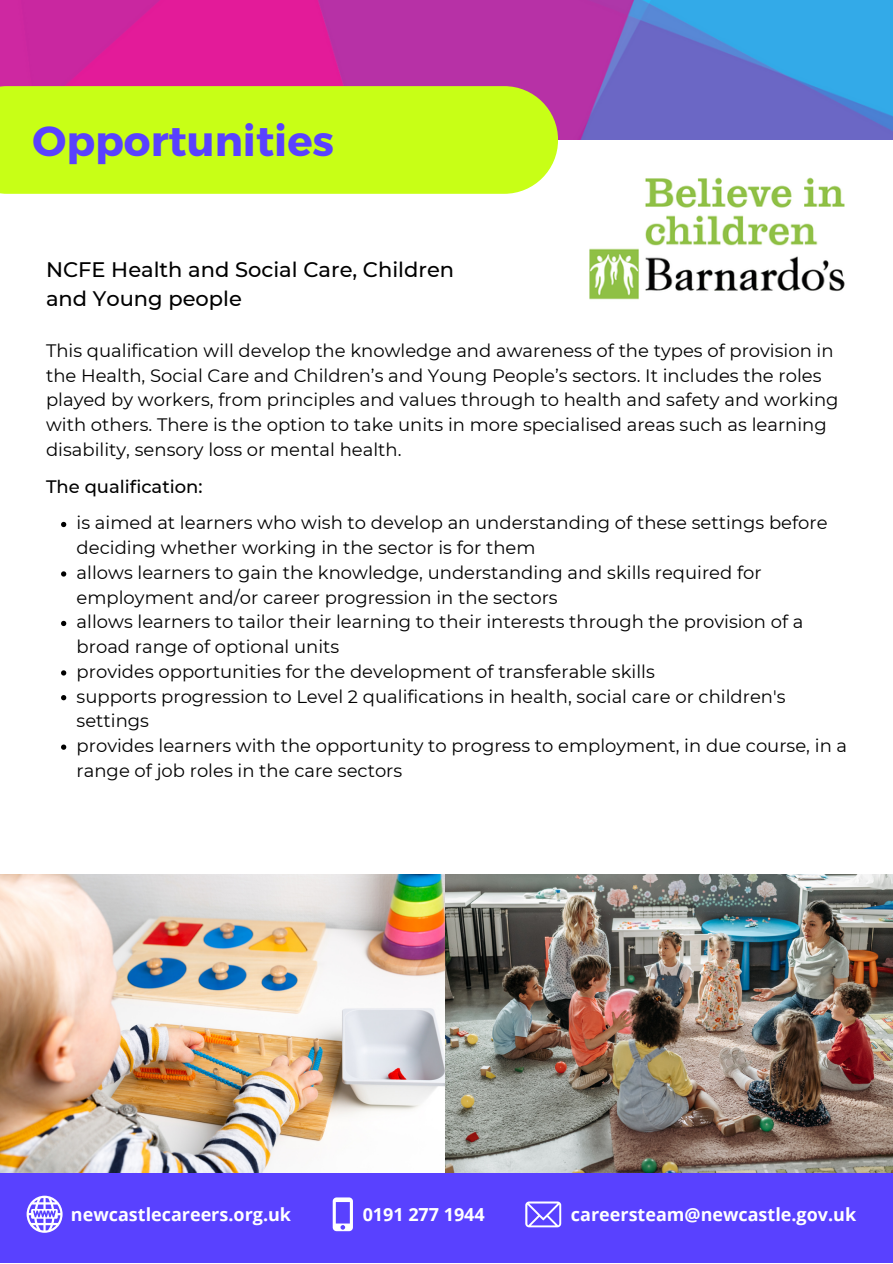
<style>
.page{position:relative;width:893px;height:1264px;background:#fff}
.page>*{position:absolute;margin:0;border:0;box-sizing:border-box;transform-origin:0 0}
.t1{font:700 42px "Montserrat";color:#5941ff}
.t2{font:500 21px "Montserrat";color:#000}
.t3{font:18px/24.8px "Montserrat";color:#000}
.t4{font:700 18px "Open Sans";color:#fff}
.t5{font:500 18px "Montserrat";color:#000}
</style>
<div class="page">
<div style="left:0;top:1173px;width:892px;height:89px;background:#5941ff"></div>
<img style="left:0;top:0;width:892px;height:140px">
<div style="left:0;top:86px;width:558px;height:108px;background:#c8ff16"></div>
<svg style="left:27px;top:1195px;width:36px;height:37px"></svg>
<svg style="left:525px;top:1201px;width:36px;height:26px"></svg>
<svg style="left:333px;top:1197px;width:20px;height:34px"></svg>
<img style="left:589px;top:177px;width:256px;height:123px">
<img style="left:0;top:874px;width:445px;height:298px">
<img style="left:445px;top:874px;width:447px;height:298px">
<svg style="left:61px;top:522px;width:5px;height:5px"></svg>
<svg style="left:61px;top:571px;width:5px;height:5px"></svg>
<svg style="left:61px;top:621px;width:5px;height:5px"></svg>
<svg style="left:61px;top:670px;width:5px;height:5px"></svg>
<svg style="left:61px;top:695px;width:5px;height:5px"></svg>
<svg style="left:61px;top:744px;width:5px;height:5px"></svg>
<p class="t1" style="left:33px;top:113px;width:303px">Opportunities</p>
<p class="t2" style="left:46px;top:256px;width:409px">NCFE Health and Social Care, Children</p>
<p class="t2" style="left:46px;top:285px;width:197px">and Young people</p>
<p class="t3" style="left:46px;top:338px;width:794px">This qualification will develop the knowledge and awareness of the types of provision in the Health, Social Care and Children’s and Young People’s sectors. It includes the roles played by workers, from principles and values through to health and safety and working with others. There is the option to take units in more specialised areas such as learning disability, sensory loss or mental health.</p>
<p class="t5" style="left:46px;top:475px;width:158px">The qualification:</p>
<p class="t3" style="left:77px;top:510px;width:752px">is aimed at learners who wish to develop an understanding of these settings before deciding whether working in the sector is for them</p>
<p class="t3" style="left:77px;top:560px;width:686px">allows learners to gain the knowledge, understanding and skills required for employment and/or career progression in the sectors</p>
<p class="t3" style="left:77px;top:609px;width:728px">allows learners to tailor their learning to their interests through the provision of a broad range of optional units</p>
<p class="t3" style="left:77px;top:659px;width:579px">provides opportunities for the development of transferable skills</p>
<p class="t3" style="left:77px;top:683px;width:710px">supports progression to Level 2 qualifications in health, social care or children's settings</p>
<p class="t3" style="left:77px;top:733px;width:772px">provides learners with the opportunity to progress to employment, in due course, in a range of job roles in the care sectors</p>
<p class="t4" style="left:71px;top:1201px;width:222px">newcastlecareers.org.uk</p>
<p class="t4" style="left:362px;top:1201px;width:124px">0191 277 1944</p>
<p class="t4" style="left:571px;top:1201px;width:287px">careersteam@newcastle.gov.uk</p>
</div>
